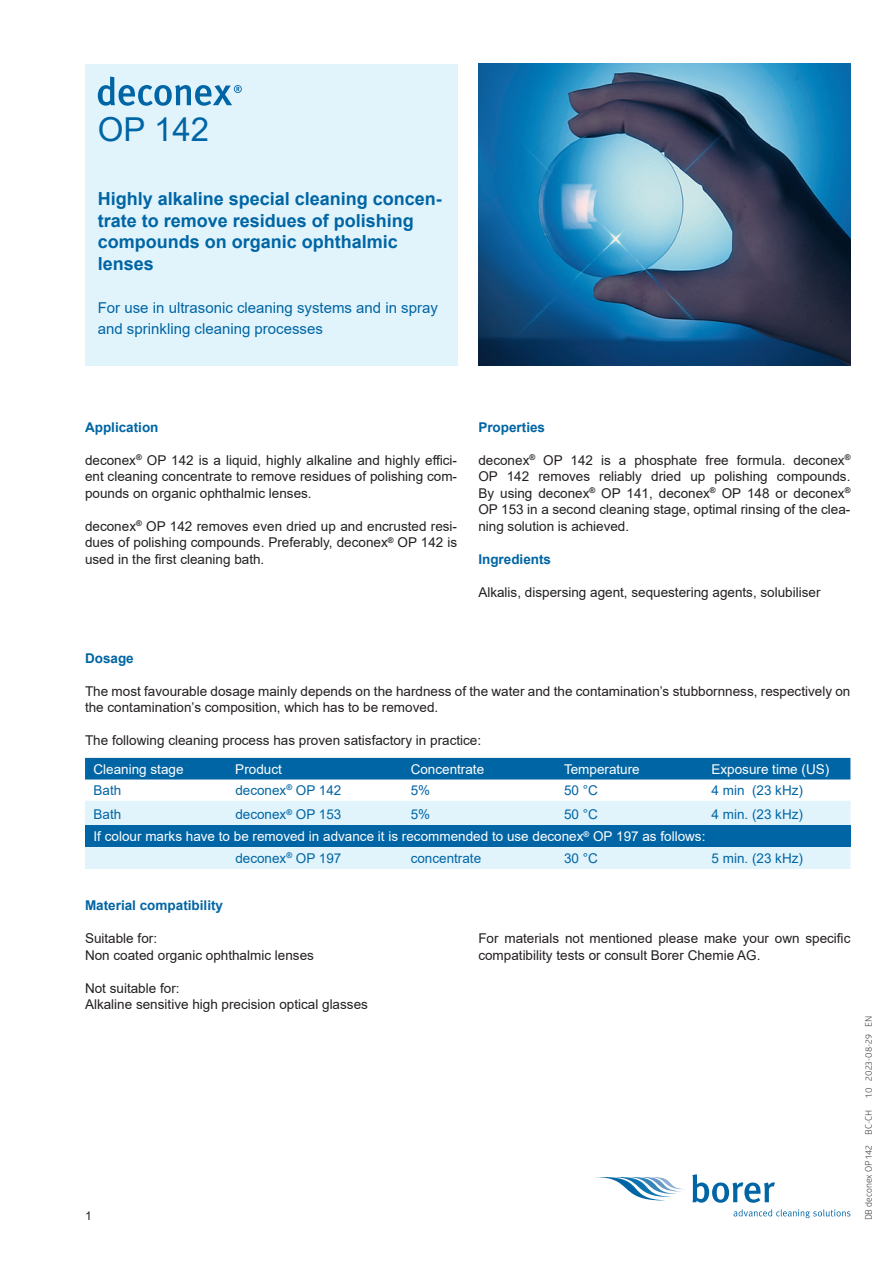
<style>
.page{position:relative;width:893px;height:1263px;background:#fff}
.page>*{position:absolute;margin:0;border:0;box-sizing:border-box;transform-origin:0 0}
.t1{font:33px "Arial";color:#0065a4}
.t2{font:700 18px/21.6px "Arial";color:#0065a4}
.t3{font:15px/21px "Arial";color:#0065a4}
.t4{font:13.5px/16.5px "Arial";color:#231f20}
.t5{font:13.5px/21.9px "Arial";color:#fff}
.t6{font:13.5px "Arial";color:#0065a4}
.t7{font:700 13.5px "Arial";color:#0065a4}
.t8{font:12px "Arial";color:#231f20}
.t9{font:9px "Glober";color:#231f20}
.s1{color:#0065a4}
</style>
<div class="page">
<div style="left:85px;top:64px;width:372px;height:302px;background:#e1f4fc"></div>
<svg style="left:98px;top:77px;width:144px;height:29px"></svg>
<svg style="left:595px;top:1177px;width:90px;height:23px"></svg>
<svg style="left:692px;top:1174px;width:83px;height:29px"></svg>
<svg style="left:734px;top:1209px;width:116px;height:9px"></svg>
<img style="left:478px;top:64px;width:372px;height:302px">
<div style="left:85px;top:758px;width:765px;height:22px;background:#0065a4"></div>
<div style="left:85px;top:801px;width:765px;height:68px;background:#e1f4fc"></div>
<div style="left:85px;top:825px;width:765px;height:22px;background:#0065a4"></div>
<h1 class="t1" style="left:98px;top:107px;width:113px">OP 142</h1>
<h2 class="t2" style="left:98px;top:188px;width:346px">Highly alkaline special cleaning concen&shy;trate to remove residues of polishing compounds on organic ophthalmic lenses</h2>
<p class="t3" style="left:98px;top:298px;width:342px">For use in ultrasonic cleaning systems and in spray and sprinkling cleaning processes</p>
<p class="t7" style="left:85px;top:417px;width:75px">Application</p>
<p class="t4" style="left:85px;top:451px;width:374px;text-align:justify">deconex<sup>®</sup> OP 142 is a liquid, highly alkaline and highly effici&shy;ent cleaning concentrate to remove residues of polishing com&shy;pounds on organic ophthalmic lenses.</p>
<p class="t4" style="left:85px;top:517px;width:374px;text-align:justify">deconex<sup>®</sup> OP 142 removes even dried up and encrusted resi&shy;dues of polishing compounds. Preferably, deconex<sup>®</sup> OP 142 is used in the first cleaning bath.</p>
<p class="t7" style="left:478px;top:417px;width:68px">Properties</p>
<p class="t4" style="left:478px;top:451px;width:374px;text-align:justify">deconex<sup>®</sup> OP 142 is a phosphate free formula. deconex<sup>® </sup>OP 142 removes reliably dried up polishing compounds.<br>By using deconex<sup>®</sup> OP 141, deconex<sup>®</sup> OP 148 or deconex<sup>® </sup>OP 153 in a second cleaning stage, optimal rinsing of the clea&shy;ning solution is achieved.</p>
<p class="t7" style="left:478px;top:549px;width:74px">Ingredients</p>
<p class="t4" style="left:478px;top:583px;width:344px">Alkalis, dispersing agent, sequestering agents, solubiliser</p>
<p class="t7" style="left:85px;top:648px;width:50px">Dosage</p>
<p class="t4" style="left:85px;top:682px;width:767px">The most favourable dosage mainly depends on the hardness of the water and the contamination’s stubbornness, respectively on the contamination’s composition, which has to be removed.</p>
<p class="t4" style="left:85px;top:732px;width:398px">The following cleaning process has proven satisfactory in practice:</p>
<p class="t5" style="left:94px;top:758px;width:92px">Cleaning stage</p>
<p class="t5" style="left:235px;top:758px;width:48px">Product</p>
<p class="t5" style="left:411px;top:758px;width:75px">Concentrate</p>
<p class="t5" style="left:564px;top:758px;width:77px">Temperature</p>
<p class="t5" style="left:711px;top:758px;width:119px">Exposure time (US)</p>
<p class="t6" style="left:94px;top:781px;width:29px">Bath</p>
<p class="t6" style="left:235px;top:781px;width:108px">deconex<sup>®</sup> OP 142</p>
<p class="t6" style="left:411px;top:781px;width:21px">5%</p>
<p class="t6" style="left:564px;top:781px;width:35px">50 °C</p>
<p class="t6" style="left:711px;top:781px;width:93px">4 min (23 kHz)</p>
<p class="t6" style="left:94px;top:805px;width:29px">Bath</p>
<p class="t6" style="left:235px;top:805px;width:108px">deconex<sup>®</sup> OP 153</p>
<p class="t6" style="left:411px;top:805px;width:21px">5%</p>
<p class="t6" style="left:564px;top:805px;width:35px">50 °C</p>
<p class="t6" style="left:711px;top:805px;width:93px">4 min. (23 kHz)</p>
<p class="t5" style="left:235px;top:825px;width:472px;text-indent:-142px">If colour marks have to be removed in advance it is recommended to use deconex<sup>®</sup> OP 197 as follows: <span class="s1">deconex</span><sup>®</sup> <span class="s1">OP 197</span></p>
<p class="t6" style="left:411px;top:849px;width:72px">concentrate</p>
<p class="t6" style="left:564px;top:849px;width:35px">30 °C</p>
<p class="t6" style="left:711px;top:849px;width:93px">5 min. (23 kHz)</p>
<p class="t7" style="left:85px;top:896px;width:140px">Material compatibility</p>
<p class="t4" style="left:85px;top:930px;width:230px">Suitable for:<br>Non coated organic ophthalmic lenses</p>
<p class="t4" style="left:85px;top:979px;width:284px">Not suitable for:<br>Alkaline sensitive high precision optical glasses</p>
<p class="t8" style="left:85px;top:1208px;width:8px">1</p>
<p class="t4" style="left:478px;top:930px;width:374px">For materials not mentioned please make your own specific compatibility tests or consult Borer Chemie AG.</p>
<p class="t9" style="left:862px;top:1098px;width:83px;rotate:-90deg">1.0 2023-08-29 EN</p>
<p class="t9" style="left:862px;top:1220px;width:112px;rotate:-90deg">DB deconex OP 142 BC-CH</p>
</div>
